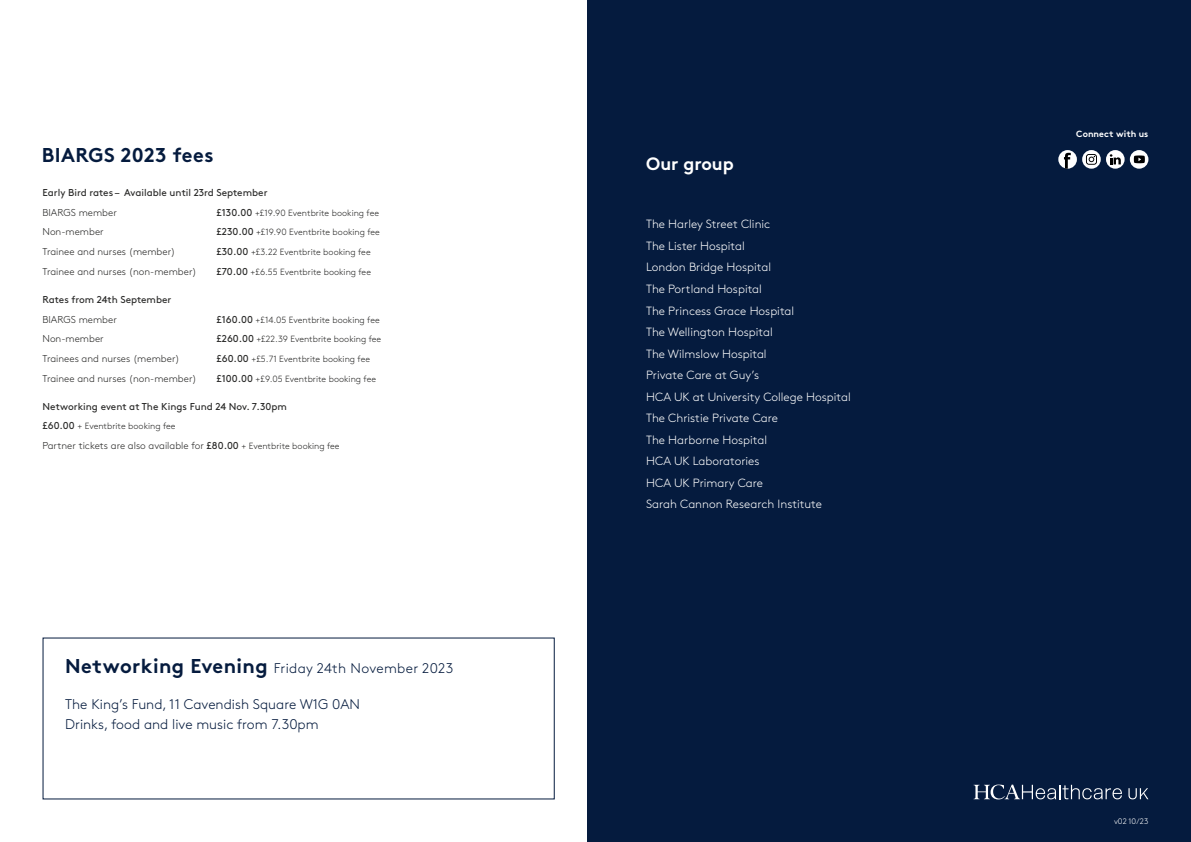
<style>
.page{position:relative;width:1191px;height:842px;background:#fff}
.page>*{position:absolute;margin:0;border:0;box-sizing:border-box;transform-origin:0 0}
.t1{font:700 20px "Brown Std";letter-spacing:.02em;color:#051b3e}
.t2{font:700 17.9px "Brown Std";color:#fff}
.t3{font:300 14px/20px "Brown Std";color:#051b3e}
.t4{font:300 14px "Brown Std";letter-spacing:.02em;color:#051b3e}
.t5{font:300 11.9px/21.5px "Brown Std";color:#fff}
.t6{font:300 10px "Brown Std";color:#282827}
.t7{font:10px "Brown Std";color:#282827}
.t8{font:300 9px "Brown Std";color:#282827}
.t9{font:700 9px "Brown Std";letter-spacing:.005em;color:#fff}
.t10{font:300 8px "Brown Std";letter-spacing:-.005em;color:#fff}
.s1{font-weight:400;font-size:10px}
.s2{font-weight:400}
.s3{font-size:9px}
.s4{font-weight:700;font-size:20px}
</style>
<div class="page">
<div style="left:587px;top:0;width:604px;height:842px;background:#051b3e"></div>
<svg style="left:1128px;top:788px;width:20px;height:11px"></svg>
<svg style="left:973px;top:784px;width:149px;height:15px"></svg>
<svg style="left:1058px;top:150px;width:19px;height:19px"></svg>
<svg style="left:1064px;top:153px;width:6px;height:16px"></svg>
<div style="left:1082px;top:150px;width:18px;height:19px;background:#fff;border-radius:50%"></div>
<svg style="left:1086px;top:154px;width:11px;height:11px"></svg>
<svg style="left:1106px;top:150px;width:18px;height:19px"></svg>
<svg style="left:1109px;top:154px;width:11px;height:10px"></svg>
<svg style="left:1129px;top:150px;width:19px;height:19px"></svg>
<svg style="left:1133px;top:155px;width:11px;height:8px"></svg>
<h1 class="t1" style="left:42px;top:143px;width:173px">BIARGS 2023 fees</h1>
<p class="t7" style="left:43px;top:187px;width:226px">Early Bird rates – Available until 23rd September</p>
<p class="t6" style="left:43px;top:207px;width:76px">BIARGS member</p>
<p class="t8" style="left:217px;top:207px;width:164px"><span class="s1">£130.00</span> +£19.90 Eventbrite booking fee</p>
<p class="t6" style="left:43px;top:226px;width:63px">Non-member</p>
<p class="t8" style="left:217px;top:227px;width:165px"><span class="s1">£230.00</span> +£19.90 Eventbrite booking fee</p>
<p class="t6" style="left:43px;top:246px;width:134px">Trainee and nurses (member)</p>
<p class="t8" style="left:217px;top:247px;width:156px"><span class="s1">£30.00</span> +£3.22 Eventbrite booking fee</p>
<p class="t6" style="left:43px;top:266px;width:156px">Trainee and nurses (non-member)</p>
<p class="t8" style="left:217px;top:266px;width:156px"><span class="s1">£70.00</span> +£6.55 Eventbrite booking fee</p>
<p class="t7" style="left:43px;top:294px;width:130px">Rates from 24th September</p>
<p class="t6" style="left:43px;top:313px;width:76px">BIARGS member</p>
<p class="t8" style="left:217px;top:314px;width:165px"><span class="s1">£160.00</span> +£14.05 Eventbrite booking fee</p>
<p class="t6" style="left:43px;top:333px;width:63px">Non-member</p>
<p class="t8" style="left:217px;top:334px;width:166px"><span class="s1">£260.00</span> +£22.39 Eventbrite booking fee</p>
<p class="t6" style="left:43px;top:353px;width:139px">Trainees and nurses (member)</p>
<p class="t8" style="left:217px;top:354px;width:155px"><span class="s1">£60.00</span> +£5.71 Eventbrite booking fee</p>
<p class="t6" style="left:43px;top:372px;width:156px">Trainee and nurses (non-member)</p>
<p class="t8" style="left:217px;top:373px;width:161px"><span class="s1">£100.00</span> +£9.05 Eventbrite booking fee</p>
<p class="t7" style="left:43px;top:400px;width:246px">Networking event at The Kings Fund 24 Nov. 7.30pm</p>
<p class="t8" style="left:43px;top:421px;width:135px"><span class="s1">£60.00</span> + Eventbrite booking fee</p>
<p class="t6" style="left:43px;top:440px;width:299px">Partner tickets are also available for <span class="s2">£80.00</span> <span class="s3">+ Eventbrite booking fee</span></p>
<p class="t4" style="left:65px;top:660px;width:390px"><span class="s4">Networking Evening</span> Friday 24th November 2023</p>
<p class="t3" style="left:65px;top:695px;width:296px">The King’s Fund, 11 Cavendish Square W1G 0AN<br>Drinks, food and live music from 7.30pm</p>
<h2 class="t2" style="left:646px;top:153px;width:89px">Our group</h2>
<p class="t5" style="left:646px;top:214px;width:206px">The Harley Street Clinic<br>The Lister Hospital<br>London Bridge Hospital<br>The Portland Hospital<br>The Princess Grace Hospital<br>The Wellington Hospital<br>The Wilmslow Hospital<br>Private Care at Guy’s<br>HCA UK at University College Hospital<br>The Christie Private Care<br>The Harborne Hospital<br>HCA UK Laboratories<br>HCA UK Primary Care<br>Sarah Cannon Research Institute</p>
<p class="t9" style="left:1076px;top:128px;width:74px">Connect with us</p>
<p class="t10" style="left:1114px;top:816px;width:36px">v02 10/23</p>
</div>
